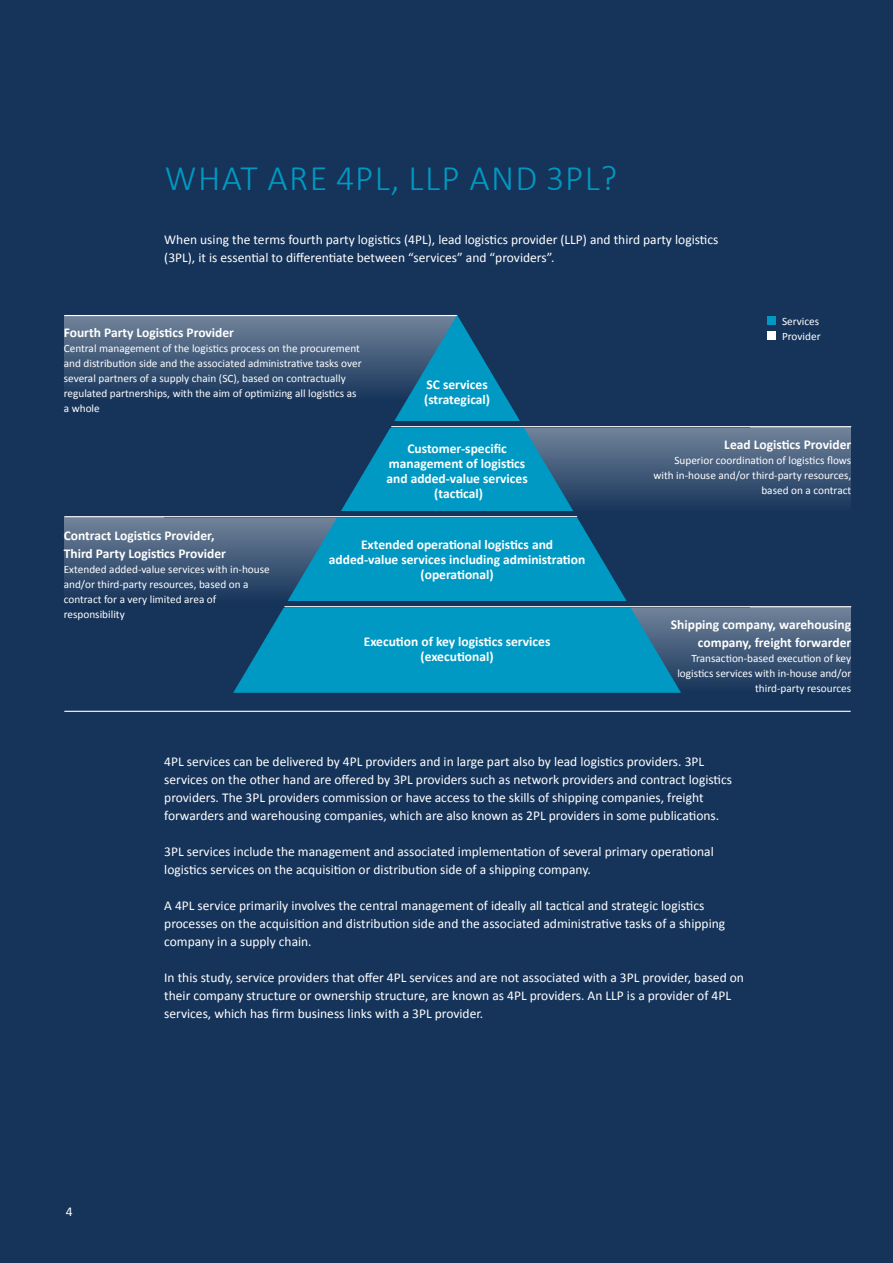
<style>
.page{position:relative;width:893px;height:1263px;background:#16345a}
.page>*{position:absolute;margin:0;border:0;box-sizing:border-box;transform-origin:0 0}
.t1{font:300 36px "Calibri";letter-spacing:.04em;color:#0099c3}
.t2{font:13.5px/18px "Calibri";color:#fff}
.t3{font:700 13.5px/15px "Calibri";color:#fff;text-align:center}
.t4{font:11.25px/15px "Calibri";color:#fff}
</style>
<div class="page">
<div style="left:64px;top:315px;width:393px;height:86px;background:linear-gradient(to bottom,#71849b,#17355b)"></div>
<div style="left:64px;top:517px;width:393px;height:85px;background:linear-gradient(to bottom,#71839a,#17355b)"></div>
<div style="left:458px;top:427px;width:393px;height:85px;background:linear-gradient(to bottom,#71839a,#17355a)"></div>
<div style="left:458px;top:607px;width:393px;height:85px;background:linear-gradient(to bottom,#71839a,#17355b)"></div>
<hr style="left:64px;top:315px;width:393px;height:1px;background:#fff">
<svg style="left:233px;top:315px;width:448px;height:378px"></svg>
<div style="left:164px;top:511px;width:586px;height:6px;background:#16345a"></div>
<div style="left:164px;top:601px;width:586px;height:6px;background:#16345a"></div>
<hr style="left:64px;top:516px;width:513px;height:1px;background:#fff">
<hr style="left:64px;top:711px;width:787px;height:1px;background:#fff">
<div style="left:164px;top:421px;width:586px;height:6px;background:#16345a"></div>
<hr style="left:391px;top:426px;width:460px;height:1px;background:#fff">
<hr style="left:284px;top:606px;width:567px;height:1px;background:#fff">
<div style="left:767px;top:317px;width:8px;height:8px;background:#0099c3"></div>
<div style="left:767px;top:332px;width:8px;height:8px;background:#fff"></div>
<h1 class="t1" style="left:165px;top:165px;width:454px">WHAT ARE 4PL, LLP AND 3PL?</h1>
<p class="t2" style="left:164px;top:230px;width:556px">When using the terms fourth party logistics (4PL), lead logistics provider (LLP) and third party logistics (3PL), it is essential to differentiate between “services” and “providers”.</p>
<p class="t3" style="left:64px;top:324px;width:172px">Fourth Party Logistics Provider</p>
<p class="t4" style="left:64px;top:340px;width:299px">Central management of the logistics process on the procurement and distribution side and the associated administrative tasks over several partners of a supply chain (SC), based on contractually regulated partnerships, with the aim of optimizing all logistics as a whole</p>
<p class="t3" style="left:424px;top:376px;width:67px;text-align:left">SC services (strategical)</p>
<p class="t4" style="left:782px;top:313px;width:40px">Services<br>Provider</p>
<p class="t3" style="left:64px;top:526px;width:164px;line-height:18px;text-align:left">Contract Logistics Provider,<br>Third Party Logistics Provider</p>
<p class="t4" style="left:64px;top:561px;width:208px">Extended added-value services with in-house and/or third-party resources, based on a contract for a very limited area of responsibility</p>
<p class="t3" style="left:386px;top:440px;width:143px">Customer-specific management of logistics and added-value services (tactical)</p>
<p class="t3" style="left:329px;top:536px;width:258px">Extended operational logistics and added-value services including administration (operational)</p>
<p class="t3" style="left:364px;top:633px;width:188px">Execution of key logistics services (executional)</p>
<p class="t3" style="left:724px;top:437px;width:128px">Lead Logistics Provider</p>
<p class="t4" style="left:653px;top:452px;width:199px;text-align:right">Superior coordination of logistics flows with in-house and/or third-party resources, based on a contract</p>
<p class="t3" style="left:671px;top:615px;width:182px;line-height:18px;text-align:right">Shipping company, warehousing company, freight forwarder</p>
<p class="t4" style="left:677px;top:650px;width:175px;text-align:right">Transaction-based execution of key logistics services with in-house and/or third-party resources</p>
<p class="t2" style="left:66px;top:1202px;width:8px">4</p>
<p class="t2" style="left:164px;top:752px;width:569px">4PL services can be delivered by 4PL providers and in large part also by lead logistics providers. 3PL services on the other hand are offered by 3PL providers such as network providers and contract logistics providers. The 3PL providers commission or have access to the skills of shipping companies, freight forwarders and warehousing companies, which are also known as 2PL providers in some publications.</p>
<p class="t2" style="left:164px;top:842px;width:551px">3PL services include the management and associated implementation of several primary operational logistics services on the acquisition or distribution side of a shipping company.</p>
<p class="t2" style="left:164px;top:896px;width:562px">A 4PL service primarily involves the central management of ideally all tactical and strategic logistics processes on the acquisition and distribution side and the associated administrative tasks of a shipping company in a supply chain.</p>
<p class="t2" style="left:164px;top:968px;width:581px">In this study, service providers that offer 4PL services and are not associated with a 3PL provider, based on their company structure or ownership structure, are known as 4PL providers. An LLP is a provider of 4PL services, which has firm business links with a 3PL provider.</p>
</div>
